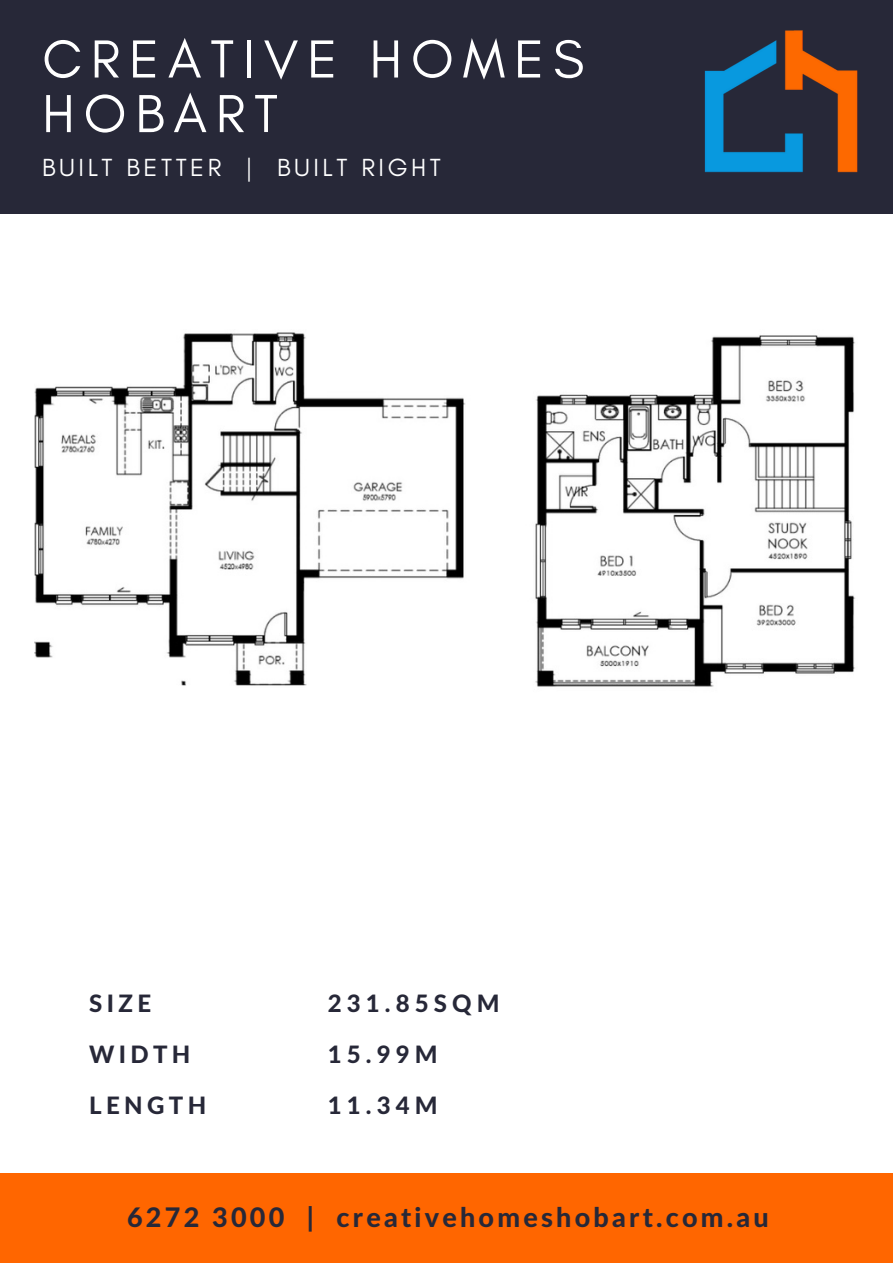
<style>
.page{position:relative;width:893px;height:1264px;background:#fff}
.page>*{position:absolute;margin:0;border:0;box-sizing:border-box;transform-origin:0 0}
.t1{font:54.45px/54.6px "Glacial Indifference";letter-spacing:.16em;color:#fff}
.t2{font:800 27px "Lato Latin";letter-spacing:.12em;color:#272838}
.t3{font:25.2px "Glacial Indifference";letter-spacing:.14em;color:#fff}
.t4{font:800 24px "Lato Latin";letter-spacing:.195em;color:#272838}
.t5{font:800 24px "Lato Latin";letter-spacing:.215em;color:#272838}
</style>
<div class="page">
<div style="left:0;top:0;width:892px;height:214px;background:#272838"></div>
<img style="left:704px;top:30px;width:154px;height:143px">
<div style="left:0;top:1173px;width:892px;height:89px;background:#f60"></div>
<img style="left:34px;top:332px;width:821px;height:355px">
<p class="t1" style="left:42px;top:31px;width:543px">CREATIVE HOMES<br>HOBART</p>
<p class="t3" style="left:42px;top:152px;width:400px">BUILT BETTER | BUILT RIGHT</p>
<p class="t4" style="left:89px;top:993px;width:63px">SIZE</p>
<p class="t4" style="left:89px;top:1043px;width:103px">WIDTH</p>
<p class="t4" style="left:89px;top:1094px;width:118px">LENGTH</p>
<p class="t5" style="left:328px;top:993px;width:173px">231.85SQM</p>
<p class="t4" style="left:328px;top:1043px;width:111px">15.99M</p>
<p class="t4" style="left:328px;top:1094px;width:111px">11.34M</p>
<p class="t2" style="left:127px;top:1204px;width:643px">6272 3000 | creativehomeshobart.com.au</p>
</div>
